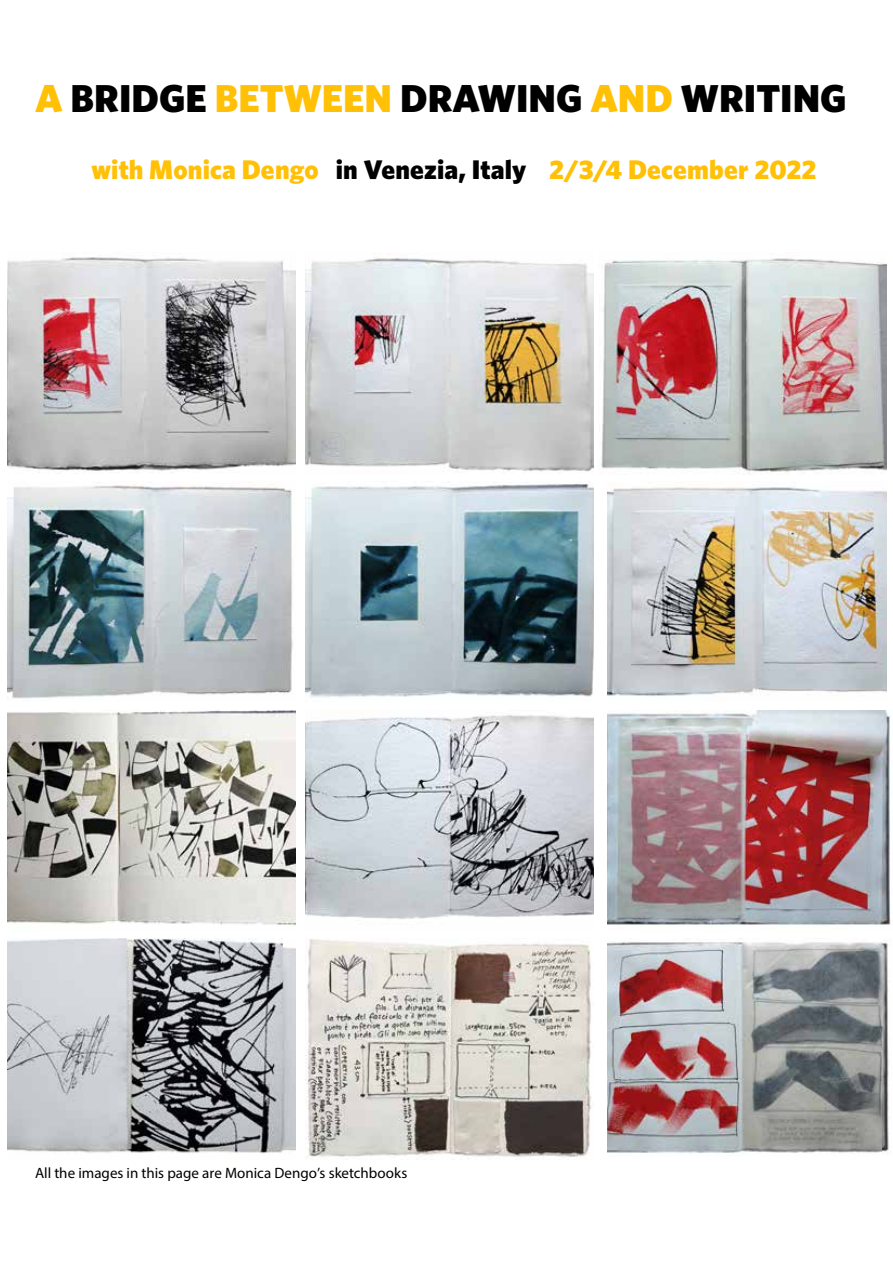
<style>
.page{position:relative;width:893px;height:1263px;background:#fff}
.page>*{position:absolute;margin:0;border:0;box-sizing:border-box;transform-origin:0 0}
.t1{font:900 39px "Whitney";color:#000}
.t2{font:900 27px "Whitney";letter-spacing:.005em;color:#ffc006}
.t3{font:15px "Myriad Pro";color:#000}
.s1{color:#ffc006}
.s2{color:#000}
</style>
<div class="page">
<img style="left:7px;top:257px;width:289px;height:216px">
<img style="left:306px;top:253px;width:288px;height:219px">
<img style="left:601px;top:258px;width:286px;height:217px">
<img style="left:7px;top:482px;width:286px;height:217px">
<img style="left:306px;top:482px;width:288px;height:216px">
<img style="left:607px;top:487px;width:280px;height:209px">
<img style="left:306px;top:715px;width:288px;height:204px">
<img style="left:607px;top:710px;width:284px;height:215px">
<img style="left:607px;top:942px;width:282px;height:212px">
<img style="left:7px;top:939px;width:289px;height:214px">
<img style="left:7px;top:710px;width:289px;height:216px">
<img style="left:306px;top:939px;width:288px;height:220px">
<h1 class="t1" style="left:35px;top:74px;width:813px"><span class="s1">A</span> BRIDGE <span class="s1">BETWEEN</span> DRAWING <span class="s1">AND</span> WRITING</h1>
<h2 class="t2" style="left:92px;top:153px;width:727px">with Monica Dengo <span class="s2">in Venezia, Italy</span> 2/3/4 December 2022</h2>
<p class="t3" style="left:35px;top:1163px;width:374px">All the images in this page are Monica Dengo’s sketchbooks</p>
</div>
